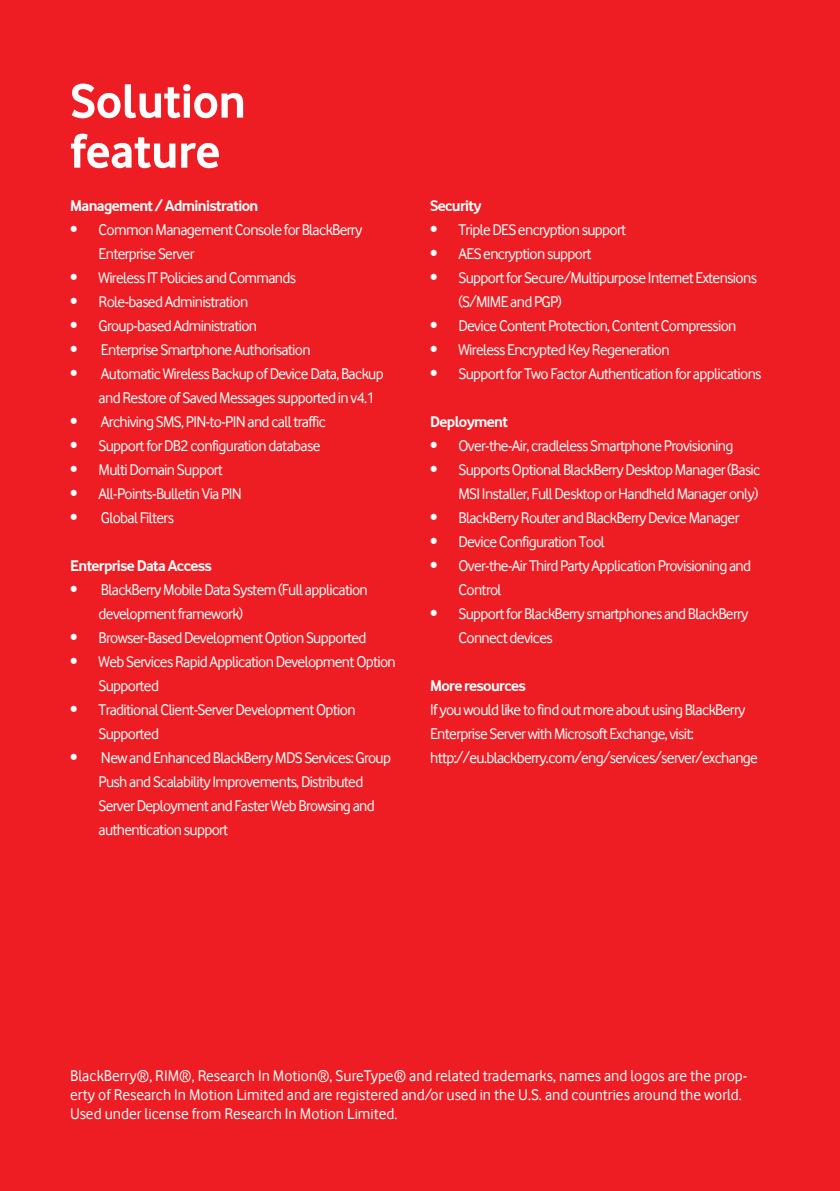
<style>
.page{position:relative;width:840px;height:1191px;background:#fff}
.page>*{position:absolute;margin:0;border:0;box-sizing:border-box;transform-origin:0 0}
.t1{font:700 50px/50px "Vodafone Rg";letter-spacing:-.01em;color:#fff}
.t2{font:16px/24px "Vodafone Rg";letter-spacing:-.04em;color:#fff}
.t3{font:16px/19.2px "Vodafone Rg";color:#fff}
.t4{font:700 16px "Vodafone Rg";letter-spacing:-.04em;color:#fff}
</style>
<div class="page">
<div style="left:0;top:0;width:839px;height:1191px;background:#ee1d23"></div>
<h1 class="t1" style="left:70px;top:75px;width:177px">Solution feature</h1>
<p class="t4" style="left:70px;top:197px;width:189px">Management / Administration</p>
<p class="t2" style="left:98px;top:218px;width:265px;text-indent:-28px">• Common Management Console for BlackBerry<br>Enterprise Server</p>
<p class="t2" style="left:70px;top:266px;width:227px">• Wireless IT Policies and Commands</p>
<p class="t2" style="left:70px;top:290px;width:179px">• Role-based Administration</p>
<p class="t2" style="left:70px;top:314px;width:188px">• Group-based Administration</p>
<p class="t2" style="left:70px;top:338px;width:242px">• Enterprise Smartphone Authorisation</p>
<p class="t2" style="left:98px;top:362px;width:286px;text-indent:-28px">• Automatic Wireless Backup of Device Data, Backup and Restore of Saved Messages supported in v4.1</p>
<p class="t2" style="left:70px;top:410px;width:257px">• Archiving SMS, PIN-to-PIN and call traffic</p>
<p class="t2" style="left:70px;top:434px;width:251px">• Support for DB2 configuration database</p>
<p class="t2" style="left:70px;top:458px;width:154px">• Multi Domain Support</p>
<p class="t2" style="left:70px;top:482px;width:173px">• All-Points-Bulletin Via PIN</p>
<p class="t2" style="left:70px;top:506px;width:105px">• Global Filters</p>
<p class="t4" style="left:70px;top:557px;width:143px">Enterprise Data Access</p>
<p class="t2" style="left:98px;top:578px;width:270px;text-indent:-28px">• BlackBerry Mobile Data System (Full application development framework)</p>
<p class="t2" style="left:70px;top:626px;width:298px">• Browser-Based Development Option Supported</p>
<p class="t2" style="left:98px;top:650px;width:298px;text-indent:-28px">• Web Services Rapid Application Development Option<br>Supported</p>
<p class="t2" style="left:98px;top:698px;width:258px;text-indent:-28px">• Traditional Client-Server Development Option<br>Supported</p>
<p class="t2" style="left:98px;top:746px;width:294px;text-indent:-28px">• New and Enhanced BlackBerry MDS Services: Group Push and Scalability Improvements, Distributed Server Deployment and Faster Web Browsing and authentication support</p>
<p class="t4" style="left:430px;top:197px;width:53px">Security</p>
<p class="t2" style="left:430px;top:218px;width:197px">• Triple DES encryption support</p>
<p class="t2" style="left:430px;top:242px;width:163px">• AES encryption support</p>
<p class="t2" style="left:458px;top:266px;width:300px;text-indent:-28px">• Support for Secure/Multipurpose Internet Extensions (S/MIME and PGP)</p>
<p class="t2" style="left:430px;top:314px;width:308px">• Device Content Protection, Content Compression</p>
<p class="t2" style="left:430px;top:338px;width:241px">• Wireless Encrypted Key Regeneration</p>
<p class="t2" style="left:430px;top:362px;width:333px">• Support for Two Factor Authentication for applications</p>
<p class="t4" style="left:430px;top:413px;width:79px">Deployment</p>
<p class="t2" style="left:430px;top:434px;width:304px">• Over-the-Air, cradleless Smartphone Provisioning</p>
<p class="t2" style="left:430px;top:458px;width:332px;text-align:right">• Supports Optional BlackBerry Desktop Manager (Basic<br>MSI Installer, Full Desktop or Handheld Manager only)</p>
<p class="t2" style="left:430px;top:506px;width:310px">• BlackBerry Router and BlackBerry Device Manager</p>
<p class="t2" style="left:430px;top:530px;width:176px">• Device Configuration Tool</p>
<p class="t2" style="left:458px;top:554px;width:294px;text-indent:-28px">• Over-the-Air Third Party Application Provisioning and<br>Control</p>
<p class="t2" style="left:458px;top:602px;width:291px;text-indent:-28px">• Support for BlackBerry smartphones and BlackBerry<br>Connect devices</p>
<p class="t4" style="left:430px;top:677px;width:97px">More resources</p>
<p class="t2" style="left:430px;top:698px;width:329px">If you would like to find out more about using BlackBerry<br>Enterprise Server with Microsoft Exchange, visit: http://eu.blackberry.com/eng/services/server/exchange</p>
<p class="t3" style="left:70px;top:1065px;width:678px">BlackBerry®, RIM®, Research In Motion®, SureType® and related trademarks, names and logos are the prop&shy;erty of Research In Motion Limited and are registered and/or used in the U.S. and countries around the world.<br>Used under license from Research In Motion Limited.</p>
</div>
